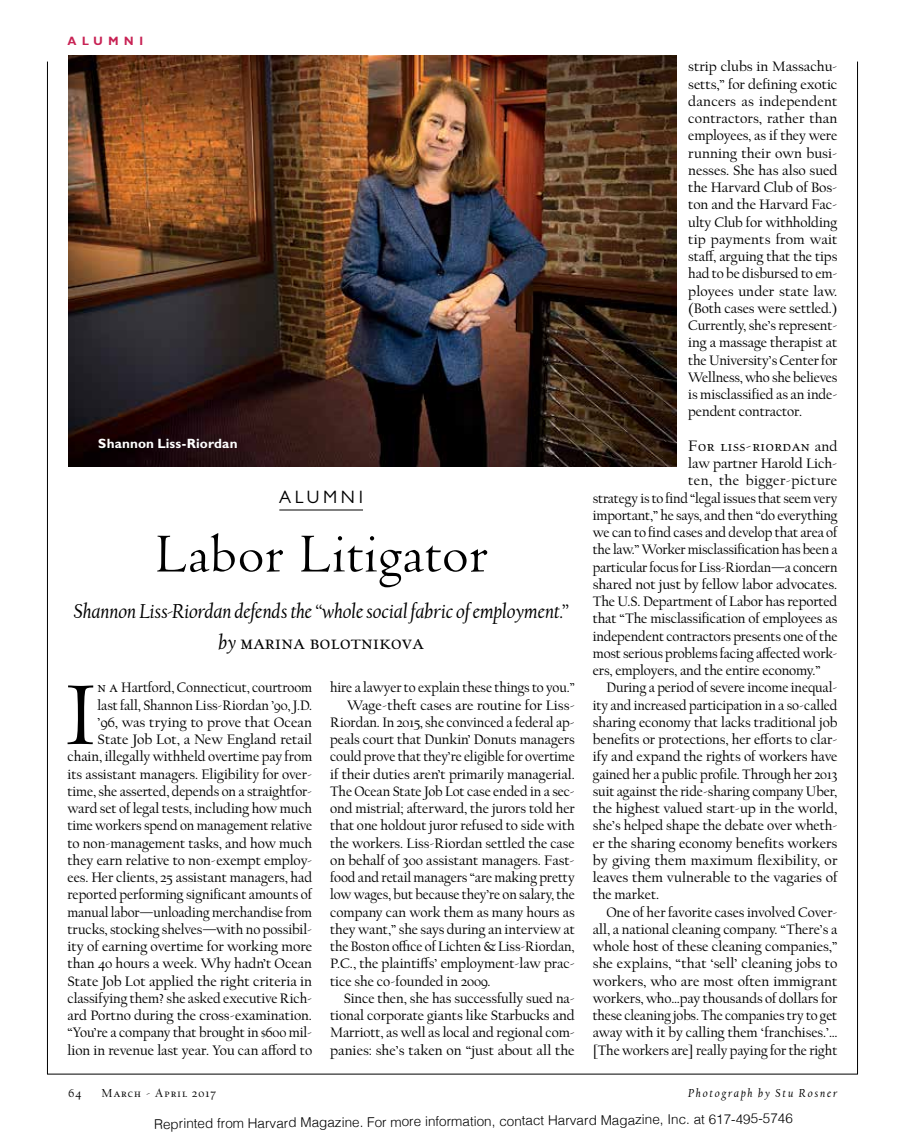
<style>
.page{position:relative;width:905px;height:1134px;background:#fff}
.page>*{position:absolute;margin:0;border:0;box-sizing:border-box;transform-origin:0 0}
.t1{font:92.7px "Centaur MT Std";color:#000}
.t2{font:57px "Centaur MT Std";letter-spacing:.015em;color:#000}
.t3{font:italic 21px/31.2px "Cal Harvard";letter-spacing:-.005em;color:#000;text-align:center}
.t4{font:18px "Gill Sans MT Std";letter-spacing:.2em;color:#000}
.t5{font:15.75px "Cal Harvard";letter-spacing:.04em;color:#000}
.t6{font:14.25px/17.2px "Cal Harvard";letter-spacing:-.005em;color:#000;text-align:right}
.t7{font:14.25px "Cal Harvard";letter-spacing:.03em;color:#000}
.t8{font:300 13.5px "Helvetica";color:#000}
.t9{font:700 13.5px "Gill Sans Std";letter-spacing:.01em;color:#fff}
.t10{font:italic 12px "Cal Harvard";letter-spacing:.15em;color:#000}
.t11{font:12px "Cal Harvard";letter-spacing:.1em;color:#000}
.t12{font:700 12px "Gill Sans Display";color:#c82254}
.s1{font-style:normal}
.s2{font-size:15.75px}
.s3{font-size:14.25px}
</style>
<div class="page">
<hr style="left:47px;top:62px;width:1px;height:1012px;background:#000">
<hr style="left:857px;top:62px;width:1px;height:1012px;background:#000">
<hr style="left:47px;top:1074px;width:810px;height:1px;background:#000">
<hr style="left:279px;top:510px;width:84px;height:1px;background:#000">
<img style="left:68px;top:55px;width:608px;height:412px">
<p class="t12" style="left:68px;top:34px;width:77px">ALUMN I</p>
<p class="t9" style="left:98px;top:435px;width:141px">Shannon Liss-Riordan</p>
<p class="t4" style="left:279px;top:486px;width:85px">ALUMNI</p>
<h2 class="t2" style="left:155px;top:523px;width:334px">Labor Litigator</h2>
<h3 class="t3" style="left:74px;top:597px;width:496px">Shannon Liss-Riordan defends the “whole social fabric of employment.” by <span class="s1">marina bolotnikova</span></h3>
<h1 class="t1" style="left:66px;top:665px;width:31px">I</h1>
<p class="t6" style="left:68px;top:680px;width:246px"><span class="s2">n a</span> Hartford, Connecticut, courtroom<br>last fall, Shannon Liss-Riordan ’90, J.D.<br>’96, was trying to prove that Ocean State Job Lot, a New England retail chain, illegally withheld overtime pay from its assistant managers. Eligibility for over&shy;time, she asserted, depends on a straightfor&shy;ward set of legal tests, including how much time workers spend on management relative to non-management tasks, and how much they earn relative to non-exempt employ&shy;ees. Her clients, 25 assistant managers, had reported performing significant amounts of manual labor—unloading merchandise from trucks, stocking shelves—with no possibil&shy;ity of earning overtime for working more than 40 hours a week. Why hadn’t Ocean State Job Lot applied the right criteria in classifying them? she asked executive Rich&shy;ard Portno during the cross-examination. “You’re a company that brought in $600 mil&shy;lion in revenue last year. You can afford to</p>
<p class="t6" style="left:330px;top:680px;width:246px">hire a lawyer to explain these things to you.”</p>
<p class="t6" style="left:347px;top:697px;width:229px">Wage-theft cases are routine for Liss-</p>
<p class="t6" style="left:330px;top:714px;width:246px">Riordan. In 2015, she convinced a federal ap-</p>
<p class="t6" style="left:330px;top:732px;width:246px">peals court that Dunkin’ Donuts managers</p>
<p class="t6" style="left:330px;top:749px;width:246px">could prove that they’re eligible for overtime</p>
<p class="t6" style="left:330px;top:766px;width:246px">if their duties aren’t primarily managerial.</p>
<p class="t6" style="left:330px;top:783px;width:246px">The Ocean State Job Lot case ended in a sec-</p>
<p class="t6" style="left:330px;top:801px;width:246px">ond mistrial; afterward, the jurors told her</p>
<p class="t6" style="left:330px;top:818px;width:246px">that one holdout juror refused to side with</p>
<p class="t6" style="left:330px;top:835px;width:246px">the workers. Liss-Riordan settled the case</p>
<p class="t6" style="left:330px;top:852px;width:246px">on behalf of 300 assistant managers. Fast-</p>
<p class="t6" style="left:330px;top:870px;width:246px">food and retail managers “are making pretty</p>
<p class="t6" style="left:330px;top:887px;width:246px">low wages, but because they’re on salary, the</p>
<p class="t6" style="left:330px;top:904px;width:246px">company can work them as many hours as</p>
<p class="t6" style="left:330px;top:921px;width:246px">they want,” she says during an interview at</p>
<p class="t6" style="left:330px;top:939px;width:246px">the Boston office of Lichten &amp; Liss-Riordan,</p>
<p class="t6" style="left:330px;top:956px;width:246px">P.C., the plaintiffs’ employment-law prac-</p>
<p class="t6" style="left:330px;top:973px;width:162px">tice she co-founded in 2009.</p>
<p class="t6" style="left:344px;top:990px;width:233px">Since then, she has successfully sued na-</p>
<p class="t6" style="left:330px;top:1008px;width:246px">tional corporate giants like Starbucks and</p>
<p class="t6" style="left:330px;top:1025px;width:246px">Marriott, as well as local and regional com-</p>
<p class="t6" style="left:330px;top:1042px;width:246px">panies: she’s taken on “just about all the</p>
<p class="t6" style="left:688px;top:59px;width:151px;text-align:justify">strip clubs in Massachu&shy;setts,” for defining exotic dancers as independent contractors, rather than employees, as if they were running their own busi&shy;nesses. She has also sued the Harvard Club of Bos&shy;ton and the Harvard Fac&shy;ulty Club for withholding tip payments from wait staff, arguing that the tips had to be disbursed to em&shy;ployees under state law. (Both cases were settled.)<br>Currently, she’s represent&shy;ing a massage therapist at the University’s Center for Wellness, who she believes is misclassified as an inde&shy;pendent contractor.</p>
<p class="t5" style="left:688px;top:438px;width:150px">For Liss-Riordan <span class="s3">and</span></p>
<p class="t6" style="left:688px;top:456px;width:149px">law partner Harold Lich-</p>
<p class="t7" style="left:688px;top:473px;width:151px">ten, the bigger-picture</p>
<p class="t6" style="left:592px;top:490px;width:246px">strategy is to find “legal issues that seem very</p>
<p class="t6" style="left:592px;top:507px;width:246px">important,” he says, and then “do everything</p>
<p class="t6" style="left:592px;top:525px;width:246px">we can to find cases and develop that area of</p>
<p class="t6" style="left:592px;top:542px;width:246px">the law.” Worker misclassification has been a</p>
<p class="t6" style="left:592px;top:559px;width:246px">particular focus for Liss-Riordan—a concern</p>
<p class="t6" style="left:592px;top:576px;width:246px">shared not just by fellow labor advocates.</p>
<p class="t6" style="left:592px;top:594px;width:246px">The U.S. Department of Labor has reported</p>
<p class="t6" style="left:592px;top:611px;width:246px">that “The misclassification of employees as</p>
<p class="t6" style="left:592px;top:628px;width:246px">independent contractors presents one of the</p>
<p class="t6" style="left:592px;top:645px;width:246px">most serious problems facing affected work-</p>
<p class="t6" style="left:592px;top:663px;width:229px">ers, employers, and the entire economy.”</p>
<p class="t6" style="left:606px;top:680px;width:233px">During a period of severe income inequal-</p>
<p class="t6" style="left:592px;top:697px;width:246px">ity and increased participation in a so-called</p>
<p class="t6" style="left:592px;top:714px;width:245px">sharing economy that lacks traditional job</p>
<p class="t6" style="left:592px;top:732px;width:246px">benefits or protections, her efforts to clar-</p>
<p class="t6" style="left:592px;top:749px;width:246px">ify and expand the rights of workers have</p>
<p class="t6" style="left:592px;top:766px;width:246px">gained her a public profile. Through her 2013</p>
<p class="t6" style="left:592px;top:783px;width:246px">suit against the ride-sharing company Uber,</p>
<p class="t6" style="left:592px;top:801px;width:246px">the highest valued start-up in the world,</p>
<p class="t6" style="left:592px;top:818px;width:246px">she’s helped shape the debate over wheth-</p>
<p class="t6" style="left:592px;top:835px;width:246px">er the sharing economy benefits workers</p>
<p class="t6" style="left:592px;top:852px;width:246px">by giving them maximum flexibility, or</p>
<p class="t6" style="left:592px;top:870px;width:246px">leaves them vulnerable to the vagaries of</p>
<p class="t6" style="left:592px;top:887px;width:68px">the market.</p>
<p class="t6" style="left:606px;top:904px;width:233px">One of her favorite cases involved Cover-</p>
<p class="t6" style="left:592px;top:921px;width:246px">all, a national cleaning company. “There’s a</p>
<p class="t6" style="left:592px;top:939px;width:246px">whole host of these cleaning companies,”</p>
<p class="t6" style="left:592px;top:956px;width:246px">she explains, “that ‘sell’ cleaning jobs to</p>
<p class="t6" style="left:592px;top:973px;width:246px">workers, who are most often immigrant</p>
<p class="t6" style="left:592px;top:990px;width:246px">workers, who…pay thousands of dollars for</p>
<p class="t6" style="left:592px;top:1008px;width:246px">these cleaning jobs. The companies try to get</p>
<p class="t6" style="left:592px;top:1025px;width:246px">away with it by calling them ‘franchises.’…</p>
<p class="t6" style="left:592px;top:1042px;width:246px">[The workers are] really paying for the right</p>
<p class="t11" style="left:68px;top:1087px;width:14px">64</p>
<p class="t11" style="left:101px;top:1087px;width:116px">March - April 2017</p>
<p class="t10" style="left:688px;top:1087px;width:151px">Photograph by Stu Rosner</p>
<p class="t8" style="left:154px;top:1110px;width:640px">Reprinted from Harvard Magazine. For more information, contact Harvard Magazine, Inc. at 617-495-5746</p>
</div>
